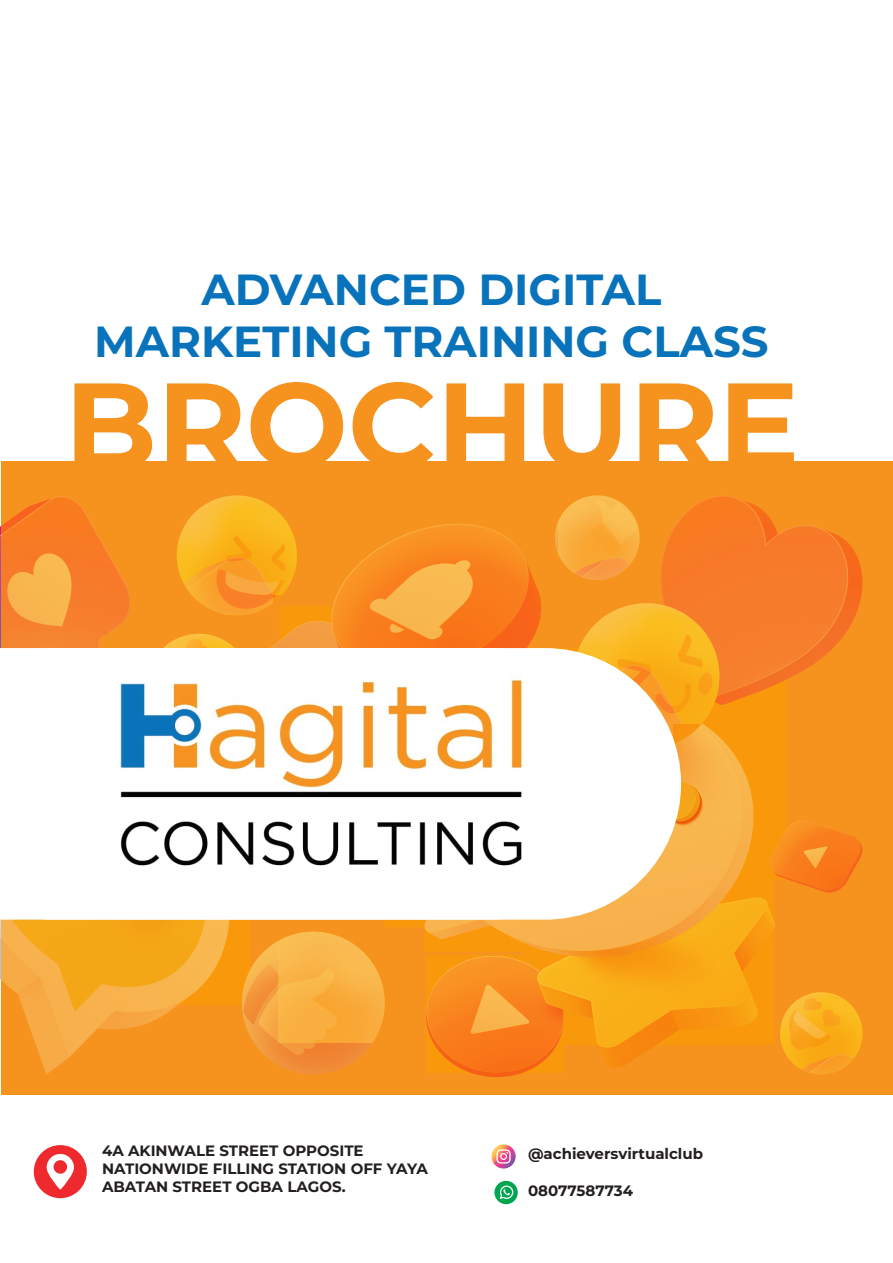
<style>
.page{position:relative;width:893px;height:1263px;background:#fff}
.page>*{position:absolute;margin:0;border:0;box-sizing:border-box;transform-origin:0 0}
.t1{font:700 120.9px "Montserrat";color:#f6921e}
.t2{font:700 43.5px/52.2px "Montserrat";color:#0873bb;text-align:center}
.t3{font:700 15px/18px "Montserrat";color:#231f20}
</style>
<div class="page">
<div style="left:2px;top:461px;width:891px;height:633px;background:#f6921e"></div>
<svg style="left:0;top:495px;width:862px;height:584px"></svg>
<img style="left:272px;top:594px;width:25px;height:19px">
<img style="left:272px;top:495px;width:25px;height:99px">
<img style="left:177px;top:495px;width:95px;height:118px">
<svg style="left:0;top:648px;width:681px;height:272px;background:#fdecd2"></svg>
<img style="left:45px;top:648px;width:554px;height:272px">
<div style="left:494px;top:1181px;width:24px;height:23px;background:#00a54f;border-radius:50%"></div>
<svg style="left:500px;top:1185px;width:13px;height:14px"></svg>
<svg style="left:491px;top:1144px;width:25px;height:24px"></svg>
<svg style="left:496px;top:1149px;width:15px;height:14px"></svg>
<div style="left:34px;top:1145px;width:53px;height:53px;background:#ee2a2e;border-radius:50%"></div>
<svg style="left:47px;top:1154px;width:27px;height:35px"></svg>
<h2 class="t2" style="left:94px;top:262px;width:676px">ADVANCED DIGITAL<br>MARKETING TRAINING CLASS</h2>
<h1 class="t1" style="left:64px;top:345px;width:736px">BROCHURE</h1>
<p class="t3" style="left:102px;top:1141px;width:328px">4A AKINWALE STREET OPPOSITE<br>NATIONWIDE FILLING STATION OFF YAYA<br>ABATAN STREET OGBA LAGOS.</p>
<p class="t3" style="left:528px;top:1144px;width:177px">@achieversvirtualclub</p>
<p class="t3" style="left:528px;top:1181px;width:107px">08077587734</p>
</div>
